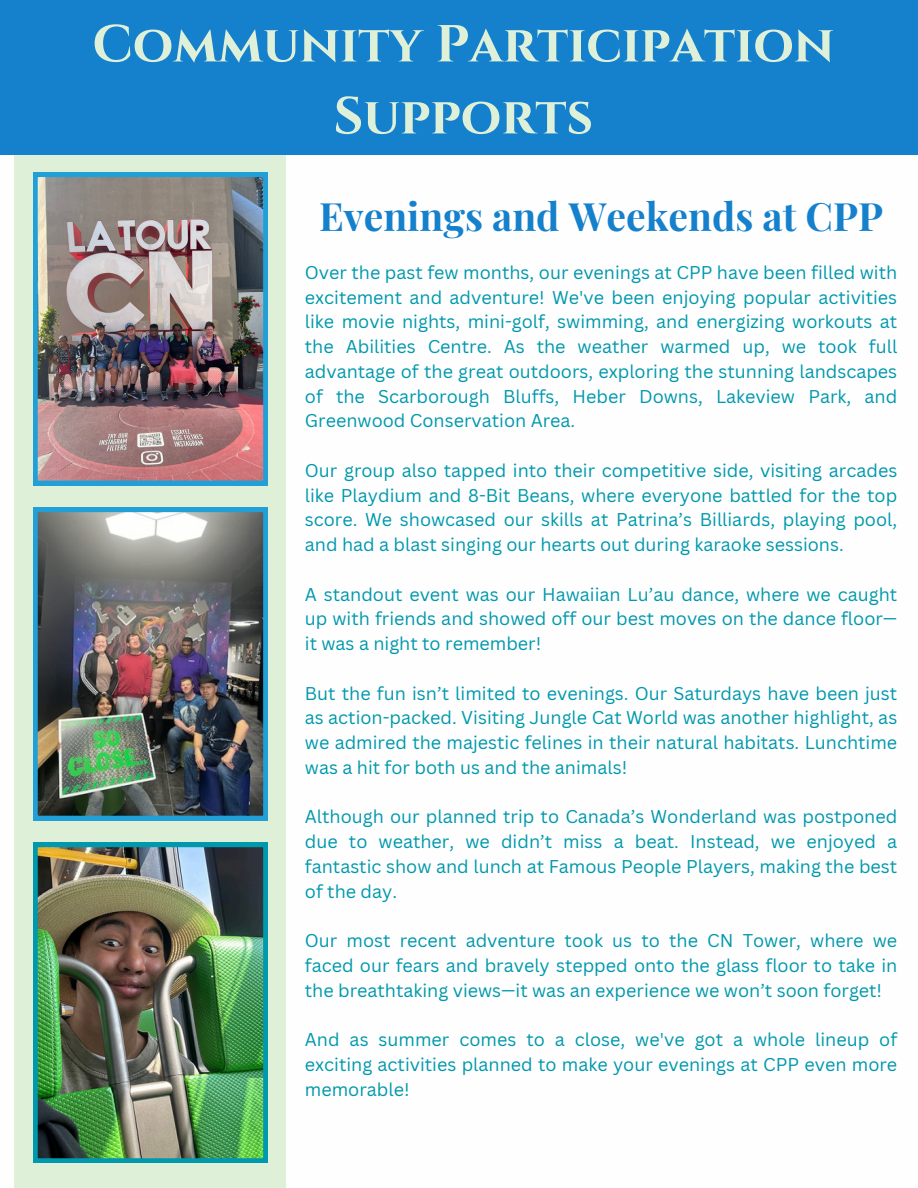
<style>
.page{position:relative;width:918px;height:1188px;background:#fff}
.page>*{position:absolute;margin:0;border:0;box-sizing:border-box;transform-origin:0 0}
.t1{font:700 52.05px/72px "Cinzel";color:#dff0d9;text-align:center}
.t2{font:700 39px "Playfair Display";color:#1580cc}
.t3{font:18px/24.8px "Canva Sans";color:#0098ad;text-align:justify}
</style>
<div class="page">
<div style="left:15px;top:128px;width:271px;height:1060px;background:#dff0d9"></div>
<img style="left:33px;top:173px;width:234px;height:312px">
<img style="left:33px;top:508px;width:234px;height:312px">
<div style="left:0;top:0;width:918px;height:154px;background:#1580cc"></div>
<img style="left:33px;top:843px;width:234px;height:319px">
<p class="t1" style="left:92px;top:10px;width:743px">Community Participation<br>Supports</p>
<h2 class="t2" style="left:319px;top:188px;width:565px">Evenings and Weekends at CPP</h2>
<p class="t3" style="left:305px;top:260px;width:594px">Over the past few months, our evenings at CPP have been filled with excitement and adventure! We've been enjoying popular activities like movie nights, mini-golf, swimming, and energizing workouts at the Abilities Centre. As the weather warmed up, we took full advantage of the great outdoors, exploring the stunning landscapes of the Scarborough Bluffs, Heber Downs, Lakeview Park, and Greenwood Conservation Area.</p>
<p class="t3" style="left:305px;top:458px;width:594px">Our group also tapped into their competitive side, visiting arcades like Playdium and 8-Bit Beans, where everyone battled for the top score. We showcased our skills at Patrina’s Billiards, playing pool, and had a blast singing our hearts out during karaoke sessions.</p>
<p class="t3" style="left:305px;top:581px;width:594px">A standout event was our Hawaiian Lu’au dance, where we caught up with friends and showed off our best moves on the dance floor— it was a night to remember!</p>
<p class="t3" style="left:305px;top:680px;width:594px">But the fun isn’t limited to evenings. Our Saturdays have been just as action-packed. Visiting Jungle Cat World was another highlight, as we admired the majestic felines in their natural habitats. Lunchtime was a hit for both us and the animals!</p>
<p class="t3" style="left:305px;top:804px;width:594px">Although our planned trip to Canada’s Wonderland was postponed due to weather, we didn’t miss a beat. Instead, we enjoyed a fantastic show and lunch at Famous People Players, making the best of the day.</p>
<p class="t3" style="left:305px;top:928px;width:594px">Our most recent adventure took us to the CN Tower, where we faced our fears and bravely stepped onto the glass floor to take in the breathtaking views—it was an experience we won’t soon forget!</p>
<p class="t3" style="left:305px;top:1027px;width:594px">And as summer comes to a close, we've got a whole lineup of exciting activities planned to make your evenings at CPP even more memorable!</p>
</div>
